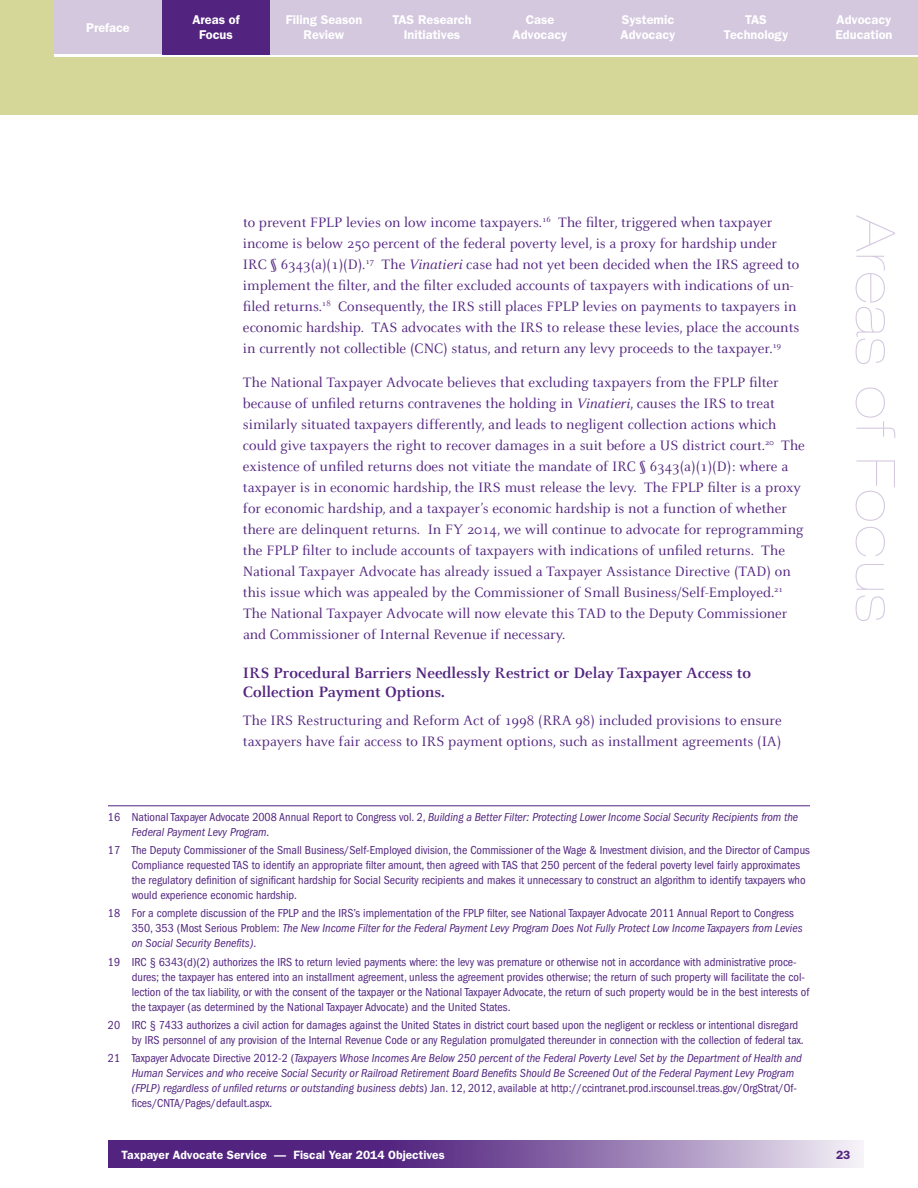
<style>
.page{position:relative;width:918px;height:1188px;background:#fff}
.page>*{position:absolute;margin:0;border:0;box-sizing:border-box;transform-origin:0 0}
.t1{font:900 expanded 54px "Helvetica Neue";letter-spacing:.04em;color:#d4c8df}
.t2{font:700 16.5px/18.8px "Celeste";color:#52247f}
.t3{font:15px/21px "Celeste";color:#52247f}
.t4{font:600 12.75px/15px "Franklin Gothic";color:#fff;text-align:center}
.t5{font:condensed 12px/15px "Franklin Gothic";color:#52247f}
.t6{font:italic condensed 12px/15px "Franklin Gothic";color:#52247f}
.t7{font:600 12px "Franklin Gothic";color:#fff}
.t8{font:600 12px "Franklin Gothic";color:#52247f}
.s1{font-style:italic}
.s2{font-style:normal}
</style>
<div class="page">
<svg style="left:108px;top:1141px;width:756px;height:27px;background:#8260a2"></svg>
<div style="left:0;top:0;width:918px;height:114px;background:#d4d797"></div>
<div style="left:54px;top:0;width:108px;height:54px;background:#d4c8df"></div>
<hr style="left:54px;top:54px;width:864px;height:3px;background:#fff">
<div style="left:486px;top:0;width:108px;height:54px;background:#d4c8df"></div>
<div style="left:594px;top:0;width:108px;height:54px;background:#d4c8df"></div>
<div style="left:702px;top:0;width:108px;height:54px;background:#d4c8df"></div>
<div style="left:810px;top:0;width:108px;height:54px;background:#d4c8df"></div>
<div style="left:162px;top:0;width:108px;height:54px;background:#52247f"></div>
<div style="left:270px;top:0;width:108px;height:54px;background:#d4c8df"></div>
<div style="left:378px;top:0;width:108px;height:54px;background:#d4c8df"></div>
<hr style="left:108px;top:805px;width:702px;height:1px;background:#52247f">
<p class="t4" style="left:192px;top:12px;width:49px">Areas of<br>Focus</p>
<p class="t4" style="left:86px;top:20px;width:45px">Preface</p>
<p class="t4" style="left:513px;top:12px;width:56px">Case<br>Advocacy</p>
<p class="t4" style="left:621px;top:12px;width:56px;text-align:left">Systemic<br>Advocacy</p>
<p class="t4" style="left:724px;top:12px;width:66px">TAS<br>Technology</p>
<p class="t4" style="left:836px;top:12px;width:58px;text-align:left">Advocacy<br>Education</p>
<p class="t4" style="left:286px;top:12px;width:78px">Filing Season<br>Review</p>
<p class="t4" style="left:392px;top:12px;width:81px">TAS Research<br>Initiatives</p>
<p class="t3" style="left:243px;top:212px;width:558px">to prevent FPLP levies on low income taxpayers. <sup>16</sup> The filter, triggered when taxpayer income is below 250 percent of the federal poverty level, is a proxy for hardship under IRC § 6343(a)(1)(D). <sup>17</sup> The <span class="s1">Vinatieri</span> case had not yet been decided when the IRS agreed to implement the filter, and the filter excluded accounts of taxpayers with indications of un&shy;filed returns. <sup>18</sup> Consequently, the IRS still places FPLP levies on payments to taxpayers in economic hardship. TAS advocates with the IRS to release these levies, place the accounts in currently not collectible (CNC) status, and return any levy proceeds to the taxpayer. <sup>19</sup></p>
<p class="t3" style="left:243px;top:373px;width:563px">The National Taxpayer Advocate believes that excluding taxpayers from the FPLP filter because of unfiled returns contravenes the holding in <span class="s1">Vinatieri</span>, causes the IRS to treat similarly situated taxpayers differently, and leads to negligent collection actions which could give taxpayers the right to recover damages in a suit before a US district court. <sup>20</sup> The existence of unfiled returns does not vitiate the mandate of IRC § 6343(a)(1)(D): where a taxpayer is in economic hardship, the IRS must release the levy. The FPLP filter is a proxy for economic hardship, and a taxpayer’s economic hardship is not a function of whether there are delinquent returns. In FY 2014, we will continue to advocate for reprogramming the FPLP filter to include accounts of taxpayers with indications of unfiled returns. The National Taxpayer Advocate has already issued a Taxpayer Assistance Directive (TAD) on this issue which was appealed by the Commissioner of Small Business/Self-Employed. <sup>21<br></sup>The National Taxpayer Advocate will now elevate this TAD to the Deputy Commissioner and Commissioner of Internal Revenue if necessary.</p>
<p class="t2" style="left:243px;top:664px;width:510px">IRS Procedural Barriers Needlessly Restrict or Delay Taxpayer Access to<br>Collection Payment Options.</p>
<p class="t3" style="left:243px;top:710px;width:540px">The IRS Restructuring and Reform Act of 1998 (RRA 98) included provisions to ensure taxpayers have fair access to IRS payment options, such as installment agreements (IA)</p>
<p class="t6" style="left:132px;top:809px;width:668px;text-indent:-24px"><span class="s2">16 National Taxpayer Advocate 2008 Annual Report to Congress vol. 2,</span> Building a Better Filter: Protecting Lower Income Social Security Recipients from the<br>Federal Payment Levy Program.</p>
<p class="t5" style="left:132px;top:843px;width:680px;text-indent:-24px">17 The Deputy Commissioner of the Small Business/Self-Employed division, the Commissioner of the Wage &amp; Investment division, and the Director of Campus Compliance requested TAS to identify an appropriate filter amount, then agreed with TAS that 250 percent of the federal poverty level fairly approximates the regulatory definition of significant hardship for Social Security recipients and makes it unnecessary to construct an algorithm to identify taxpayers who would experience economic hardship.</p>
<p class="t5" style="left:132px;top:906px;width:672px;text-indent:-24px">18 For a complete discussion of the FPLP and the IRS’s implementation of the FPLP filter, see National Taxpayer Advocate 2011 Annual Report to Congress<br>350, 353 (Most Serious Problem: <span class="s1">The New Income Filter for the Federal Payment Levy Program Does Not Fully Protect Low Income Taxpayers from Levies on Social Security Benefits)</span>.</p>
<p class="t5" style="left:132px;top:954px;width:679px;text-indent:-24px">19 IRC § 6343(d)(2) authorizes the IRS to return levied payments where: the levy was premature or otherwise not in accordance with administrative proce&shy;dures; the taxpayer has entered into an installment agreement, unless the agreement provides otherwise; the return of such property will facilitate the col&shy;lection of the tax liability, or with the consent of the taxpayer or the National Taxpayer Advocate, the return of such property would be in the best interests of the taxpayer (as determined by the National Taxpayer Advocate) and the United States.</p>
<p class="t5" style="left:132px;top:1017px;width:674px;text-indent:-24px">20 IRC § 7433 authorizes a civil action for damages against the United States in district court based upon the negligent or reckless or intentional disregard by IRS personnel of any provision of the Internal Revenue Code or any Regulation promulgated thereunder in connection with the collection of federal tax.</p>
<p class="t6" style="left:132px;top:1051px;width:672px;text-indent:-24px"><span class="s2">21 Taxpayer Advocate Directive 2012-2 (</span>Taxpayers Whose Incomes Are Below 250 percent of the Federal Poverty Level Set by the Department of Health and Human Services and who receive Social Security or Railroad Retirement Board Benefits Should Be Screened Out of the Federal Payment Levy Program (FPLP) regardless of unfiled returns or outstanding business debts<span class="s2">) Jan. 12, 2012, available at http://ccintranet.prod.irscounsel.treas.gov/OrgStrat/Of&shy;fices/CNTA/Pages/default.aspx.</span></p>
<h1 class="t1" style="left:907px;top:216px;width:407px;rotate:90deg">Areas of Focus</h1>
<p class="t7" style="left:122px;top:1148px;width:325px">Taxpayer Advocate Service — Fiscal Year 2014 Objectives</p>
<p class="t8" style="left:836px;top:1148px;width:16px">23</p>
</div>
